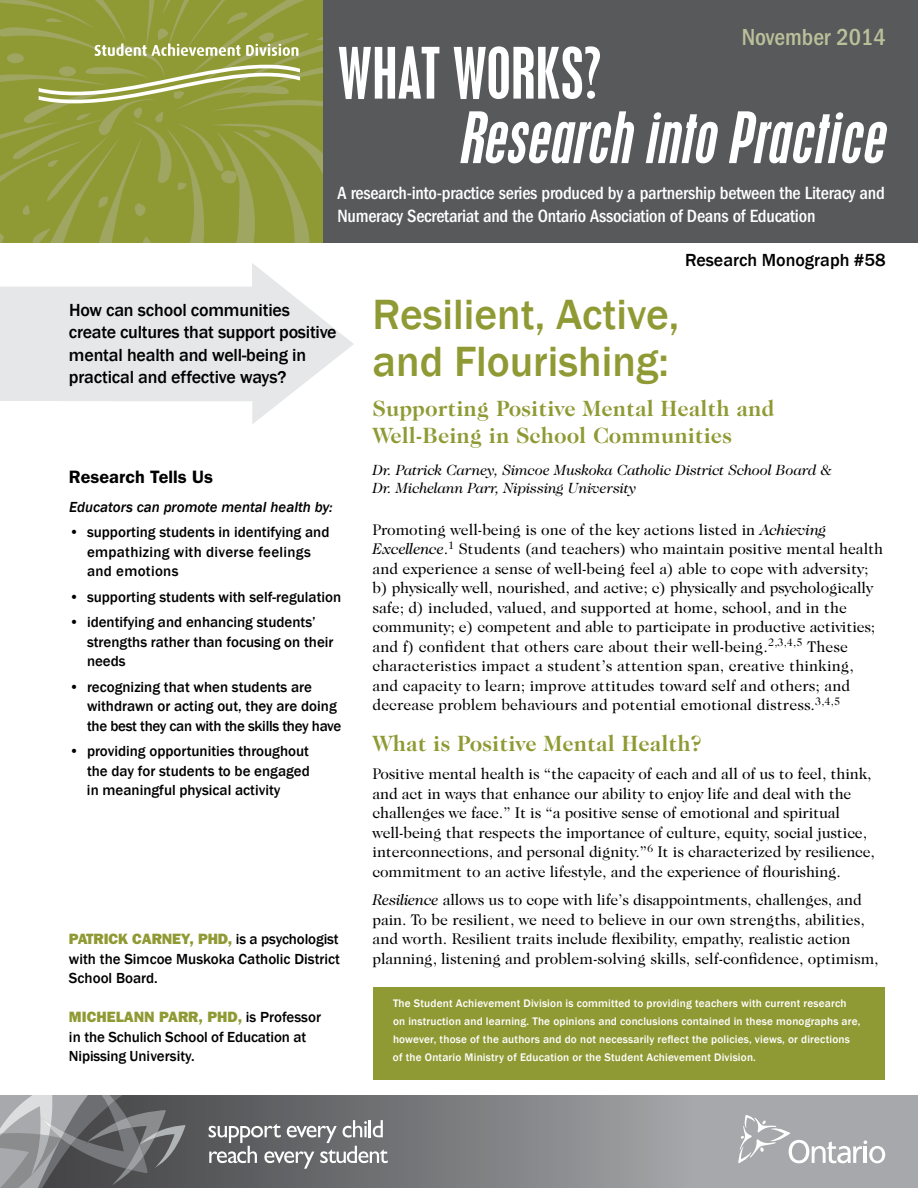
<style>
.page{position:relative;width:918px;height:1188px;background:#fff}
.page>*{position:absolute;margin:0;border:0;box-sizing:border-box;transform-origin:0 0}
.Research_into_Practi{font:italic condensed 63px "Placard";color:#fff}
.What_Works_Title{font:condensed 63px "Placard";letter-spacing:.01em;color:#fff}
.t1{font:500 43.5px/46.5px "Franklin Gothic";color:#909a34}
.Month_and_Year{font:500 condensed 24px "Franklin Gothic";color:#bbc09a}
.t2{font:700 22.5px/27px "Caslon 224 IT Cby BT";color:#909a34}
.t3{font:500 condensed 18.3px/22.5px "Franklin Gothic";letter-spacing:-.015em;color:#fff}
.Initial_Question{font:500 18px/22.5px "Franklin Gothic";letter-spacing:-.01em;color:#000}
.Sidebar_Heading{font:600 18px "Franklin Gothic";color:#000}
.Body_Copy{font:15.75px/19.5px "Caslon 224 IT Cby BT";letter-spacing:-.01em;color:#000}
.Bio_page_1{font:500 15px/19.5px "Franklin Gothic";color:#000}
.Written_by{font:italic 15px/18px "Caslon 224 IT Cby BT";color:#000}
.Bio_page_1-2{font:500 15px/19.5px "Franklin Gothic";letter-spacing:.02em;color:#000}
.Sidebar_Copy{font:italic 500 15px "Franklin Gothic";color:#000}
.Student_Achievement{font:500 11.25px/18px "Franklin Gothic";letter-spacing:.015em;color:#fff}
.s1{font-weight:800;color:#909a34}
.s2{font-style:italic}
</style>
<div class="page">
<div style="left:322px;top:0;width:596px;height:243px;background:#58595b"></div>
<svg style="left:0;top:0;width:323px;height:243px;background:#969f42"></svg>
<svg style="left:0;top:263px;width:354px;height:161px;fill:#e6e7e8"></svg>
<div style="left:373px;top:987px;width:512px;height:92px;background:#909a34"></div>
<svg style="left:187px;top:1095px;width:731px;height:93px;background:#898a8d"></svg>
<svg style="left:0;top:1095px;width:187px;height:93px;background:#78797c"></svg>
<svg style="left:738px;top:1115px;width:147px;height:48px;background:#b4b6b9"></svg>
<svg style="left:209px;top:1120px;width:179px;height:49px;background:#848587"></svg>
<p class="Month_and_Year" style="left:742px;top:23px;width:145px">November 2014</p>
<h1 class="What_Works_Title" style="left:338px;top:34px;width:265px">WHAT WORKS?</h1>
<h2 class="Research_into_Practi" style="left:458px;top:99px;width:440px">ResearchintoPractice</h2>
<h3 class="t3" style="left:338px;top:182px;width:549px">A research-into-practice series produced by a partnership between the Literacy and<br>Numeracy Secretariat and the Ontario Association of Deans of Education</h3>
<h3 class="Initial_Question" style="left:685px;top:249px;width:202px">Research Monograph #58</h3>
<p class="Initial_Question" style="left:69px;top:299px;width:269px">How can school communities create cultures that support positive mental health and well-being in practical and effective ways?</p>
<p class="Sidebar_Heading" style="left:69px;top:466px;width:146px">Research Tells Us</p>
<p class="Sidebar_Copy" style="left:69px;top:498px;width:265px">Educators can promote mental health by:</p>
<p class="Bio_page_1-2" style="left:87px;top:523px;width:244px;text-indent:-18px">• supporting students in identifying and empathizing with diverse feelings and emotions</p>
<p class="Bio_page_1" style="left:69px;top:587px;width:274px">• supporting students with self-regulation</p>
<p class="Bio_page_1" style="left:87px;top:613px;width:248px;text-indent:-18px">• identifying and enhancing students’ strengths rather than focusing on their needs</p>
<p class="Bio_page_1" style="left:87px;top:677px;width:256px;text-indent:-18px">• recognizing that when students are withdrawn or acting out, they are doing the best they can with the skills they have</p>
<p class="Bio_page_1" style="left:87px;top:742px;width:224px;text-align:justify;text-indent:-18px">• providing opportunities throughout the day for students to be engaged in meaningful physical activity</p>
<p class="Bio_page_1" style="left:69px;top:930px;width:273px;text-align:justify"><span class="s1">PATRICK CARNEY, PHD,</span> is a psychologist with the Simcoe Muskoka Catholic District School Board.</p>
<p class="Bio_page_1" style="left:69px;top:1008px;width:254px"><span class="s1">MICHELANN PARR, PHD,</span> is Professor in the Schulich School of Education at<br>Nipissing University.</p>
<h1 class="t1" style="left:373px;top:292px;width:308px">Resilient, Active, and Flourishing:</h1>
<h2 class="t2" style="left:373px;top:394px;width:403px">Supporting Positive Mental Health and<br>Well-Being in School Communities</h2>
<p class="Written_by" style="left:373px;top:460px;width:461px">Dr. Patrick Carney, Simcoe Muskoka Catholic District School Board &amp;<br>Dr. Michelann Parr, Nipissing University</p>
<p class="Body_Copy" style="left:373px;top:519px;width:512px">Promoting well-being is one of the key actions listed in <span class="s2">Achieving Excellence</span>.<sup>1</sup> Students (and teachers) who maintain positive mental health and experience a sense of well-being feel a) able to cope with adversity; b) physically well, nourished, and active; c) physically and psychologically safe; d) included, valued, and supported at home, school, and in the community; e) competent and able to participate in productive activities; and f) confident that others care about their well-being.<sup>2,3,4,5</sup> These characteristics impact a student’s attention span, creative thinking, and capacity to learn; improve attitudes toward self and others; and decrease problem behaviours and potential emotional distress.<sup>3,4,5</sup></p>
<h2 class="t2" style="left:373px;top:729px;width:330px">What is Positive Mental Health?</h2>
<p class="Body_Copy" style="left:373px;top:764px;width:504px">Positive mental health is “the capacity of each and all of us to feel, think, and act in ways that enhance our ability to enjoy life and deal with the challenges we face.” It is “a positive sense of emotional and spiritual well-being that respects the importance of culture, equity, social justice, interconnections, and personal dignity.”<sup>6</sup> It is characterized by resilience, commitment to an active lifestyle, and the experience of flourishing.</p>
<p class="Body_Copy" style="left:373px;top:890px;width:508px"><span class="s2">Resilience</span> allows us to cope with life’s disappointments, challenges, and pain. To be resilient, we need to believe in our own strengths, abilities, and worth. Resilient traits include flexibility, empathy, realistic action planning, listening and problem-solving skills, self-confidence, optimism,</p>
<h3 class="Student_Achievement" style="left:393px;top:994px;width:469px">The Student Achievement Division is committed to providing teachers with current research on instruction and learning. The opinions and conclusions contained in these monographs are, however, those of the authors and do not necessarily reflect the policies, views, or directions of the Ontario Ministry of Education or the Student Achievement Division.</h3>
</div>
